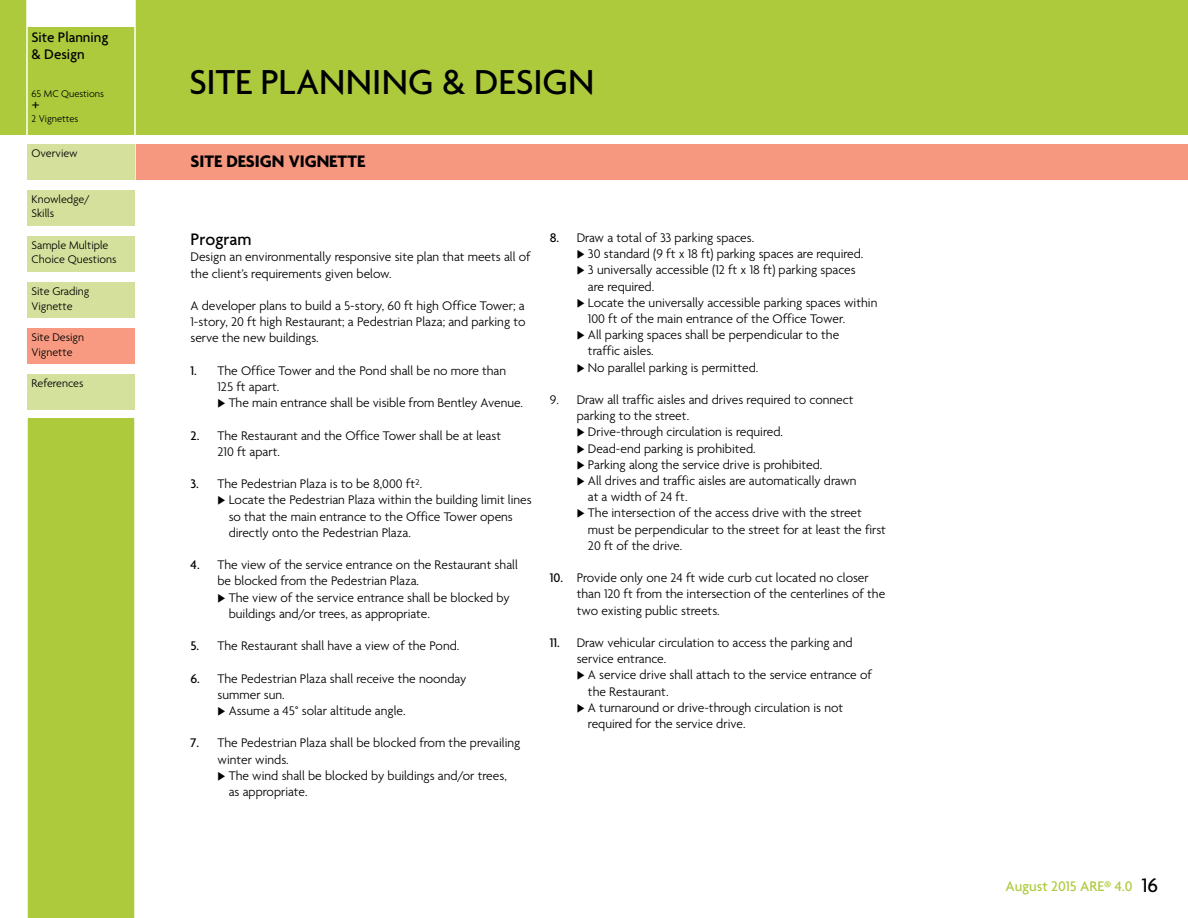
<style>
.page{position:relative;width:1188px;height:918px;background:#fff}
.page>*{position:absolute;margin:0;border:0;box-sizing:border-box;transform-origin:0 0}
.t1{font:500 37.5px "Agenda";color:#000}
.t2{font:700 18px "Agenda";color:#000}
.t3{font:500 18px "Agenda";color:#000}
.t4{font:300 18px "Agenda";color:#000}
.t5{font:500 15px/16.5px "Agenda";color:#000}
.t6{font:500 15px "Agenda";color:#adca3d}
.t7{font:300 13.5px/16.2px "Agenda";color:#000}
.t8{font:300 12px/14.4px "Agenda";color:#000}
.t9{font:300 10.5px "Agenda";color:#000}
.s1{font-weight:500}
.s2{font-size:21px;color:#000}
</style>
<div class="page">
<div style="left:136px;top:144px;width:1052px;height:36px;background:#f69780"></div>
<div style="left:0;top:0;width:27px;height:136px;background:#adca3d"></div>
<div style="left:135px;top:0;width:1053px;height:138px;background:#adca3d"></div>
<div style="left:27px;top:27px;width:108px;height:108px;background:#adca3d"></div>
<div style="left:27px;top:419px;width:108px;height:499px;background:#adca3d"></div>
<hr style="left:134px;top:0;width:2px;height:918px;background:#fff">
<div style="left:0;top:135px;width:1188px;height:9px;background:#fff"></div>
<hr style="left:26px;top:0;width:2px;height:918px;background:#fff">
<div style="left:27px;top:144px;width:108px;height:36px;background:#d4e09c"></div>
<div style="left:27px;top:236px;width:108px;height:36px;background:#d4e19d"></div>
<div style="left:27px;top:282px;width:108px;height:36px;background:#d4e09c"></div>
<div style="left:27px;top:374px;width:108px;height:36px;background:#d4e19d"></div>
<div style="left:27px;top:190px;width:108px;height:36px;background:#d4e09b"></div>
<div style="left:27px;top:328px;width:108px;height:36px;background:#f79a81"></div>
<p class="t5" style="left:32px;top:30px;width:78px">Site Planning &amp; Design</p>
<p class="t9" style="left:32px;top:88px;width:74px">65 MC Questions</p>
<h2 class="t4" style="left:32px;top:94px;width:10px">+</h2>
<p class="t9" style="left:32px;top:113px;width:48px">2 Vignettes</p>
<p class="t8" style="left:32px;top:147px;width:48px">Overview</p>
<p class="t8" style="left:32px;top:193px;width:60px">Knowledge/<br>Skills</p>
<p class="t8" style="left:32px;top:239px;width:87px">Sample Multiple<br>Choice Questions</p>
<p class="t8" style="left:32px;top:285px;width:59px">Site Grading<br>Vignette</p>
<p class="t8" style="left:32px;top:331px;width:54px">Site Design<br>Vignette</p>
<p class="t8" style="left:32px;top:377px;width:53px">References</p>
<h1 class="t1" style="left:189px;top:62px;width:407px">SITE PLANNING &amp; DESIGN</h1>
<h2 class="t2" style="left:190px;top:152px;width:176px">SITE DESIGN VIGNETTE</h2>
<h2 class="t3" style="left:190px;top:230px;width:63px">Program</h2>
<p class="t7" style="left:190px;top:250px;width:342px">Design an environmentally responsive site plan that meets all of the client’s requirements given below.</p>
<p class="t7" style="left:190px;top:299px;width:336px;text-align:justify">A developer plans to build a 5-story, 60 ft high Office Tower; a 1-story, 20 ft high Restaurant; a Pedestrian Plaza; and parking to serve the new buildings.</p>
<p class="t7" style="left:218px;top:363px;width:290px;text-indent:-27px"><span class="s1">1.</span> The Office Tower and the Pond shall be no more than<br>125 ft apart.</p>
<p class="t7" style="left:218px;top:396px;width:307px">◆ The main entrance shall be visible from Bentley Avenue.</p>
<p class="t7" style="left:217px;top:428px;width:285px;text-indent:-27px"><span class="s1">2.</span> The Restaurant and the Office Tower shall be at least<br>210 ft apart.</p>
<p class="t7" style="left:190px;top:477px;width:233px"><span class="s1">3.</span> The Pedestrian Plaza is to be 8,000 ft².</p>
<p class="t7" style="left:229px;top:493px;width:305px;text-indent:-11px">◆ Locate the Pedestrian Plaza within the building limit lines so that the main entrance to the Office Tower opens directly onto the Pedestrian Plaza.</p>
<p class="t7" style="left:217px;top:558px;width:302px;text-indent:-27px"><span class="s1">4.</span> The view of the service entrance on the Restaurant shall be blocked from the Pedestrian Plaza.</p>
<p class="t7" style="left:229px;top:590px;width:283px;text-indent:-11px">◆ The view of the service entrance shall be blocked by buildings and/or trees, as appropriate.</p>
<p class="t7" style="left:190px;top:639px;width:270px"><span class="s1">5.</span> The Restaurant shall have a view of the Pond.</p>
<p class="t7" style="left:217px;top:671px;width:250px;text-indent:-27px"><span class="s1">6.</span> The Pedestrian Plaza shall receive the noonday summer sun.</p>
<p class="t7" style="left:218px;top:704px;width:190px">◆ Assume a 45° solar altitude angle.</p>
<p class="t7" style="left:217px;top:736px;width:304px;text-indent:-27px"><span class="s1">7.</span> The Pedestrian Plaza shall be blocked from the prevailing winter winds.</p>
<p class="t7" style="left:229px;top:768px;width:280px;text-indent:-11px">◆ The wind shall be blocked by buildings and/or trees, as appropriate.</p>
<p class="t7" style="left:550px;top:231px;width:206px"><span class="s1">8.</span> Draw a total of 33 parking spaces.</p>
<p class="t7" style="left:577px;top:247px;width:288px">◆ 30 standard (9 ft x 18 ft) parking spaces are required.</p>
<p class="t7" style="left:588px;top:263px;width:269px;text-indent:-11px">◆ 3 universally accessible (12 ft x 18 ft) parking spaces are required.</p>
<p class="t7" style="left:588px;top:295px;width:291px;text-indent:-11px">◆ Locate the universally accessible parking spaces within<br>100 ft of the main entrance of the Office Tower.</p>
<p class="t7" style="left:588px;top:328px;width:253px;text-indent:-11px">◆ All parking spaces shall be perpendicular to the traffic aisles.</p>
<p class="t7" style="left:577px;top:360px;width:183px">◆ No parallel parking is permitted.</p>
<p class="t7" style="left:577px;top:392px;width:278px;text-indent:-27px">9. Draw all traffic aisles and drives required to connect parking to the street.</p>
<p class="t7" style="left:577px;top:425px;width:208px">◆ Drive-through circulation is required.</p>
<p class="t7" style="left:577px;top:441px;width:180px">◆ Dead-end parking is prohibited.</p>
<p class="t7" style="left:577px;top:457px;width:247px">◆ Parking along the service drive is prohibited.</p>
<p class="t7" style="left:588px;top:473px;width:270px;text-indent:-11px">◆ All drives and traffic aisles are automatically drawn at a width of 24 ft.</p>
<p class="t7" style="left:588px;top:506px;width:300px;text-indent:-11px">◆ The intersection of the access drive with the street must be perpendicular to the street for at least the first<br>20 ft of the drive.</p>
<p class="t7" style="left:577px;top:571px;width:310px;text-indent:-27px"><span class="s1">10.</span> Provide only one 24 ft wide curb cut located no closer than 120 ft from the intersection of the centerlines of the two existing public streets.</p>
<p class="t7" style="left:577px;top:635px;width:277px;text-indent:-27px"><span class="s1">11.</span> Draw vehicular circulation to access the parking and service entrance.</p>
<p class="t7" style="left:588px;top:668px;width:286px;text-indent:-11px">◆ A service drive shall attach to the service entrance of the Restaurant.</p>
<p class="t7" style="left:588px;top:700px;width:257px;text-indent:-11px">◆ A turnaround or drive-through circulation is not required for the service drive.</p>
<p class="t6" style="left:1005px;top:878px;width:154px">August 2015 ARE® 4.0 <span class="s2">16</span></p>
</div>
